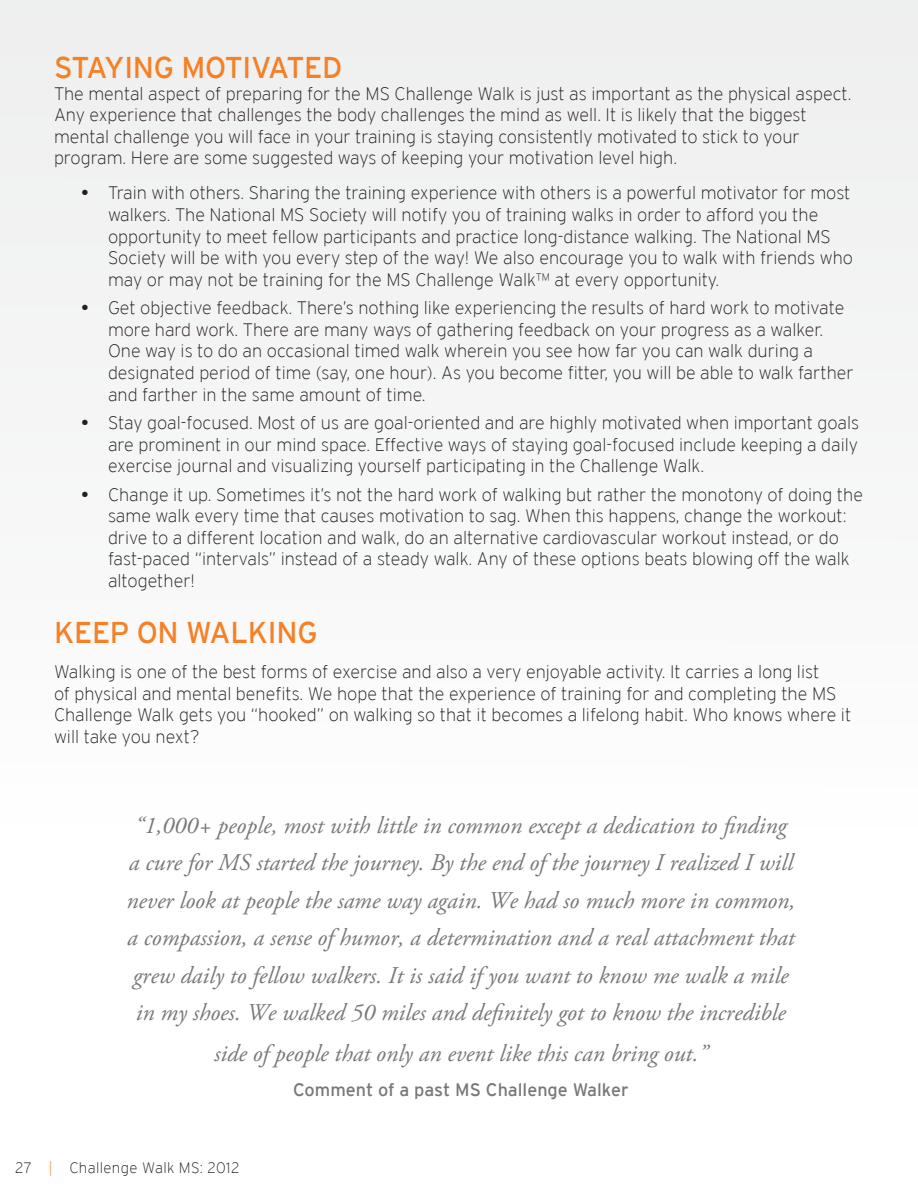
<style>
.page{position:relative;width:918px;height:1188px;background:#fff}
.page>*{position:absolute;margin:0;border:0;box-sizing:border-box;transform-origin:0 0}
.t1{font:30px "Interstate";letter-spacing:-.01em;color:#f58025}
.t2{font:italic 24px/37.5px "Adobe Garamond Pro";color:#77787b;text-align:center}
.t3{font:200 18px/21.6px "Interstate";color:#231f20}
.t4{font:18px "Interstate";color:#77787b}
.t5{font:200 15px "Interstate";letter-spacing:.025em;color:#231f20}
.s1{font-weight:400}
.s2{color:#f58025}
</style>
<div class="page">
<div style="left:0;top:0;width:918px;height:882px;background:#f5f6f6"></div>
<h1 class="t1" style="left:54px;top:51px;width:290px">Staying Motivated</h1>
<p class="t3" style="left:54px;top:82px;width:799px">The mental aspect of preparing for the MS Challenge Walk is just as important as the physical aspect.<br>Any experience that challenges the body challenges the mind as well. It is likely that the biggest mental challenge you will face in your training is staying consistently motivated to stick to your program. Here are some suggested ways of keeping your motivation level high.</p>
<p class="t3" style="left:108px;top:182px;width:747px;text-indent:-27px"><span class="s1">•</span> Train with others. Sharing the training experience with others is a powerful motivator for most walkers. The National MS Society will notify you of training walks in order to afford you the opportunity to meet fellow participants and practice long-distance walking. The National MS Society will be with you every step of the way! We also encourage you to walk with friends who may or may not be training for the MS Challenge Walk™ at every opportunity.</p>
<p class="t3" style="left:108px;top:297px;width:747px;text-indent:-27px"><span class="s1">•</span> Get objective feedback. There’s nothing like experiencing the results of hard work to motivate more hard work. There are many ways of gathering feedback on your progress as a walker.<br>One way is to do an occasional timed walk wherein you see how far you can walk during a designated period of time (say, one hour). As you become fitter, you will be able to walk farther and farther in the same amount of time.</p>
<p class="t3" style="left:108px;top:412px;width:753px;text-align:justify;text-indent:-27px"><span class="s1">•</span> Stay goal-focused. Most of us are goal-oriented and are highly motivated when important goals are prominent in our mind space. Effective ways of staying goal-focused include keeping a daily exercise journal and visualizing yourself participating in the Challenge Walk.</p>
<p class="t3" style="left:108px;top:483px;width:757px;text-indent:-27px"><span class="s1">•</span> Change it up. Sometimes it’s not the hard work of walking but rather the monotony of doing the same walk every time that causes motivation to sag. When this happens, change the workout: drive to a different location and walk, do an alternative cardiovascular workout instead, or do fast-paced “intervals” instead of a steady walk. Any of these options beats blowing off the walk altogether!</p>
<h1 class="t1" style="left:54px;top:616px;width:265px">Keep On Walking</h1>
<p class="t3" style="left:54px;top:661px;width:799px">Walking is one of the best forms of exercise and also a very enjoyable activity. It carries a long list<br>of physical and mental benefits. We hope that the experience of training for and completing the MS Challenge Walk gets you “hooked” on walking so that it becomes a lifelong habit. Who knows where it will take you next?</p>
<p class="t2" style="left:126px;top:807px;width:670px">“1,000+ people, most with little in common except a dedication to finding<br>a cure for MS started the journey. By the end of the journey I realized I will never look at people the same way again. We had so much more in common, a compassion, a sense of humor, a determination and a real attachment that grew daily to fellow walkers. It is said if you want to know me walk a mile in my shoes. We walked 50 miles and definitely got to know the incredible</p>
<h2 class="t2" style="left:214px;top:1035px;width:495px">side of people that only an event like this can bring out.”</h2>
<p class="t4" style="left:293px;top:1079px;width:337px">Comment of a past MS Challenge Walker</p>
<p class="t5" style="left:15px;top:1160px;width:226px">27 <span class="s2">|</span> Challenge Walk MS: 2012</p>
</div>
